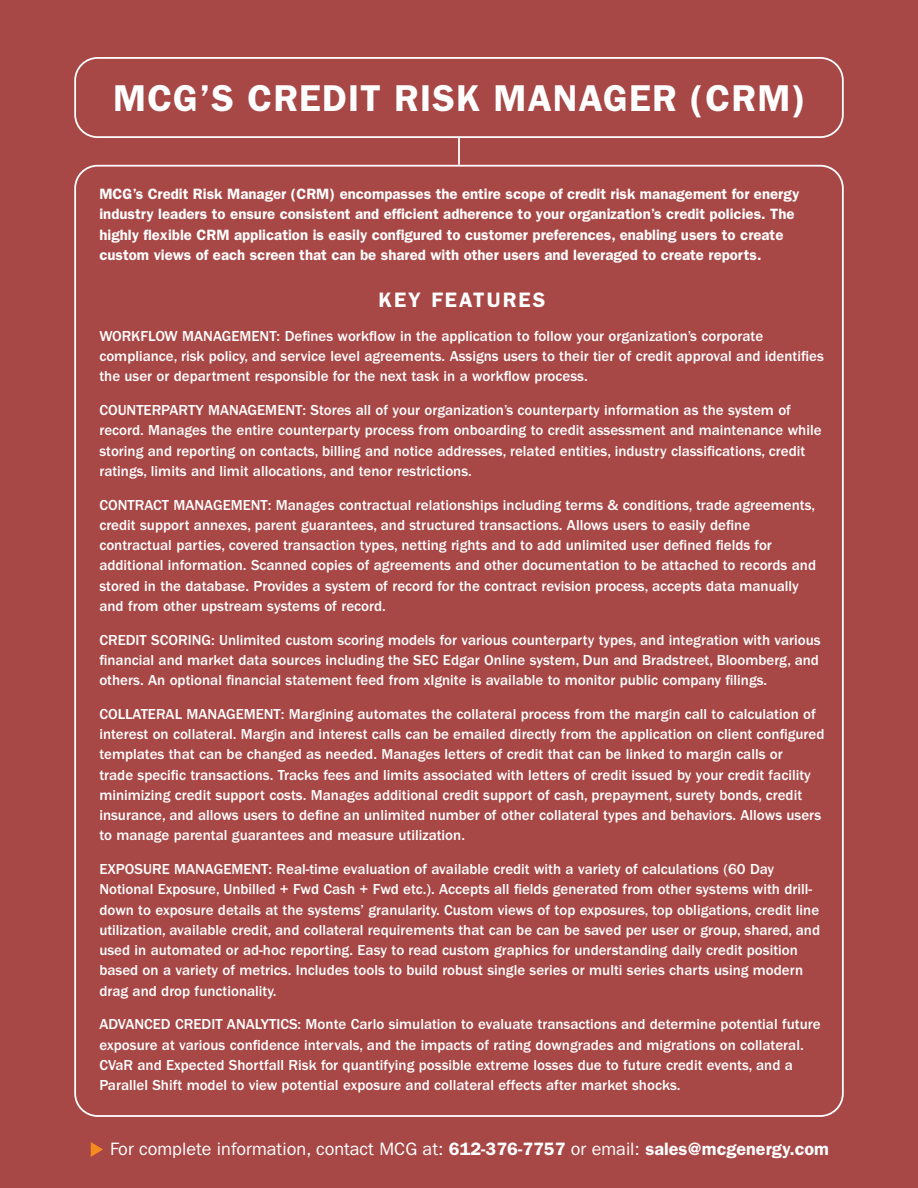
<style>
.page{position:relative;width:918px;height:1188px;background:#a74746}
.page>*{position:absolute;margin:0;border:0;box-sizing:border-box;transform-origin:0 0}
.t1{font:600 37.5px "Franklin Gothic";letter-spacing:.03em;color:#fff}
.t2{font:600 21px "Franklin Gothic";letter-spacing:.1em;color:#fff}
.t3{font:18px "Franklin Gothic";color:#fff}
.t4{font:500 15px/20.2px "Franklin Gothic";color:#fff}
.t5{font:600 15px/20.2px "Franklin Gothic";color:#fff}
.s1{font-weight:600}
</style>
<div class="page">
<div style="left:74px;top:57px;width:770px;height:81px;border:2px solid #fff;border-radius:22px"></div>
<hr style="left:458px;top:138px;width:2px;height:27px;background:#fff">
<svg style="left:91px;top:1142px;width:12px;height:15px"></svg>
<h1 class="t1" style="left:113px;top:76px;width:694px">MCG’S CREDIT RISK MANAGER (CRM)</h1>
<p class="t5" style="left:99px;top:184px;width:701px">MCG’s Credit Risk Manager (CRM) encompasses the entire scope of credit risk management for energy industry leaders to ensure consistent and efficient adherence to your organization’s credit policies. The highly flexible CRM application is easily configured to customer preferences, enabling users to create custom views of each screen that can be shared with other users and leveraged to create reports.</p>
<h2 class="t2" style="left:378px;top:288px;width:169px">KEY FEATURES</h2>
<p class="t4" style="left:99px;top:326px;width:726px">WORKFLOW MANAGEMENT: Defines workflow in the application to follow your organization’s corporate compliance, risk policy, and service level agreements. Assigns users to their tier of credit approval and identifies the user or department responsible for the next task in a workflow process.</p>
<p class="t4" style="left:99px;top:400px;width:724px">COUNTERPARTY MANAGEMENT: Stores all of your organization’s counterparty information as the system of record. Manages the entire counterparty process from onboarding to credit assessment and maintenance while storing and reporting on contacts, billing and notice addresses, related entities, industry classifications, credit ratings, limits and limit allocations, and tenor restrictions.</p>
<p class="t4" style="left:99px;top:495px;width:718px">CONTRACT MANAGEMENT: Manages contractual relationships including terms &amp; conditions, trade agreements, credit support annexes, parent guarantees, and structured transactions. Allows users to easily define contractual parties, covered transaction types, netting rights and to add unlimited user defined fields for additional information. Scanned copies of agreements and other documentation to be attached to records and stored in the database. Provides a system of record for the contract revision process, accepts data manually and from other upstream systems of record.</p>
<p class="t4" style="left:99px;top:630px;width:723px;text-align:justify">CREDIT SCORING: Unlimited custom scoring models for various counterparty types, and integration with various financial and market data sources including the SEC Edgar Online system, Dun and Bradstreet, Bloomberg, and others. An optional financial statement feed from xIgnite is available to monitor public company filings.</p>
<p class="t4" style="left:99px;top:704px;width:727px">COLLATERAL MANAGEMENT: Margining automates the collateral process from the margin call to calculation of interest on collateral. Margin and interest calls can be emailed directly from the application on client configured templates that can be changed as needed. Manages letters of credit that can be linked to margin calls or<br>trade specific transactions. Tracks fees and limits associated with letters of credit issued by your credit facility minimizing credit support costs. Manages additional credit support of cash, prepayment, surety bonds, credit insurance, and allows users to define an unlimited number of other collateral types and behaviors. Allows users to manage parental guarantees and measure utilization.</p>
<p class="t4" style="left:99px;top:859px;width:722px">EXPOSURE MANAGEMENT: Real-time evaluation of available credit with a variety of calculations (60 Day Notional Exposure, Unbilled + Fwd Cash + Fwd etc.). Accepts all fields generated from other systems with drill&shy;down to exposure details at the systems’ granularity. Custom views of top exposures, top obligations, credit line utilization, available credit, and collateral requirements that can be can be saved per user or group, shared, and used in automated or ad-hoc reporting. Easy to read custom graphics for understanding daily credit position based on a variety of metrics. Includes tools to build robust single series or multi series charts using modern drag and drop functionality.</p>
<p class="t4" style="left:99px;top:1014px;width:723px">ADVANCED CREDIT ANALYTICS: Monte Carlo simulation to evaluate transactions and determine potential future exposure at various confidence intervals, and the impacts of rating downgrades and migrations on collateral.<br>CVaR and Expected Shortfall Risk for quantifying possible extreme losses due to future credit events, and a Parallel Shift model to view potential exposure and collateral effects after market shocks.</p>
<p class="t3" style="left:110px;top:1139px;width:720px">For complete information, contact MCG at: <span class="s1">612-376-7757</span> or email: <span class="s1">sales@mcgenergy.com</span></p>
</div>
